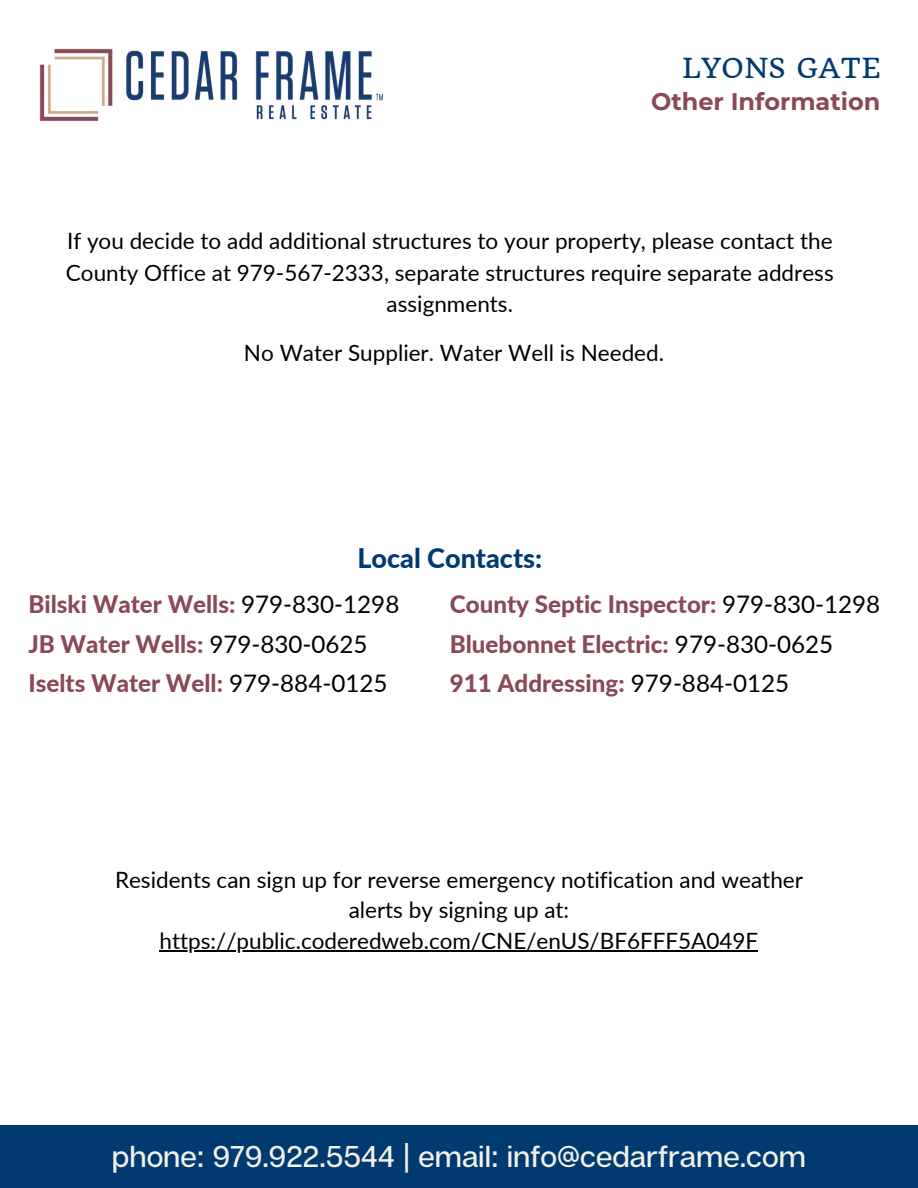
<style>
.page{position:relative;width:918px;height:1188px;background:#fff}
.page>*{position:absolute;margin:0;border:0;box-sizing:border-box;transform-origin:0 0}
.t1{font:500 30px "Articulat CF";color:#f4f0e8}
.t2{font:800 27px "Lato";color:#003a70}
.t3{font:27px "Quando";letter-spacing:.02em;color:#003a70}
.t4{font:800 24.15px/39.3px "Lato";color:#894956}
.t5{font:700 24px "Montserrat";color:#894956}
.t6{font:22.5px/31.5px "Lato";color:#000;text-align:center}
.s1{font-weight:400;color:#000}
</style>
<div class="page">
<img style="left:39px;top:48px;width:344px;height:74px">
<div style="left:0;top:1125px;width:918px;height:63px;background:#003a70"></div>
<hr style="left:160px;top:950px;width:598px;height:1px;background:#000">
<h1 class="t3" style="left:682px;top:51px;width:200px">LYONS GATE</h1>
<p class="t5" style="left:651px;top:87px;width:231px">Other Information</p>
<p class="t6" style="left:66px;top:225px;width:769px">If you decide to add additional structures to your property, please contact the<br>County Office at 979-567-2333, separate structures require separate address assignments.</p>
<p class="t6" style="left:244px;top:337px;width:422px">No Water Supplier. Water Well is Needed.</p>
<p class="t2" style="left:357px;top:541px;width:186px">Local Contacts:</p>
<p class="t4" style="left:450px;top:584px;width:432px">County Septic Inspector: <span class="s1">979-830-1298</span></p>
<h2 class="t4" style="left:450px;top:624px;width:385px">Bluebonnet Electric: <span class="s1">979-830-0625<br></span>911 Addressing: <span class="s1">979-884-0125</span></h2>
<p class="t4" style="left:28px;top:584px;width:372px">Bilski Water Wells: <span class="s1">979-830-1298</span></p>
<p class="t4" style="left:28px;top:624px;width:341px">JB Water Wells: <span class="s1">979-830-0625</span></p>
<p class="t4" style="left:28px;top:663px;width:360px">Iselts Water Well: <span class="s1">979-884-0125</span></p>
<h2 class="t6" style="left:115px;top:864px;width:689px;line-height:30.3px">Residents can sign up for reverse emergency notification and weather alerts by signing up at:</h2>
<p class="t6" style="left:160px;top:924px;width:600px">https://public.coderedweb.com/CNE/enUS/BF6FFF5A049F</p>
<p class="t1" style="left:112px;top:1138px;width:696px">phone: 979.922.5544 | email: info@cedarframe.com</p>
</div>
